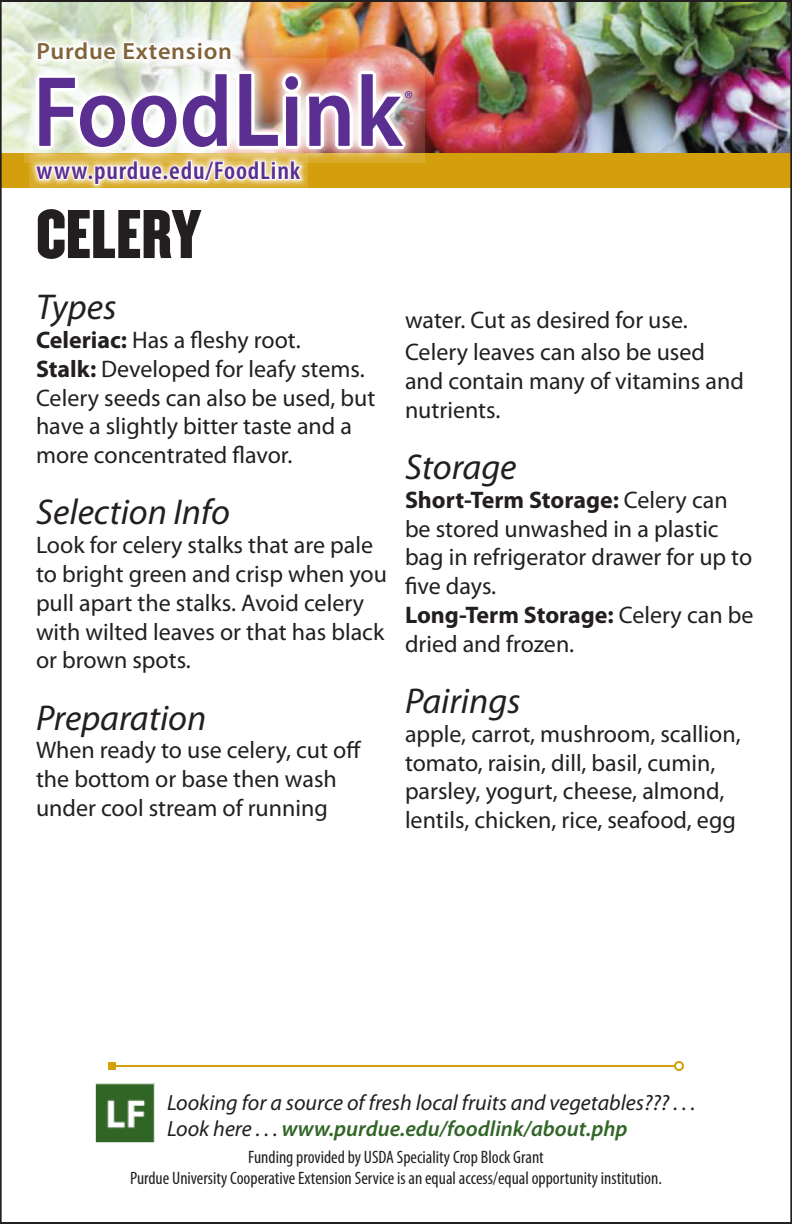
<style>
.page{position:relative;width:792px;height:1224px;background:#fff}
.page>*{position:absolute;margin:0;border:0;box-sizing:border-box;transform-origin:0 0}
.t1{font:600 101px "Myriad Pro";color:#5b2e91;scale:.9 1}
.t2{font:60px "Champion HTF Welterweight";color:#231f20}
.Subhead{font:italic 36px "Myriad Pro";color:#231f20}
.t3{font:600 condensed 25.6px "Myriad Pro";letter-spacing:.03em;color:#5b2e91;scale:1.06 1}
.Text{font:24px/28.8px "Myriad Pro";color:#231f20}
.Text_with_Space{font:24px/28.8px "Myriad Pro";color:#231f20}
.t4{font:600 23.4px "Myriad Pro";letter-spacing:.03em;color:#806339;scale:1.04 1}
.t5{font:italic 22px/26.4px "Myriad Pro";color:#231f20}
.t6{font:21.8px "Myriad Pro";color:#5b2e91}
.t7{font:condensed 18px "Myriad Pro";color:#231f20}
.s1{font-size:106.6px}
.s2{font-weight:700}
.s3{font-weight:600;color:#316526}
</style>
<div class="page">
<img style="left:3px;top:3px;width:786px;height:151px">
<div style="left:0;top:154px;width:792px;height:34px;background:#d49f0c"></div>
<svg style="left:24px;top:58px;width:401px;height:105px"></svg>
<img style="left:33px;top:34px;width:382px;height:154px">
<hr style="left:112px;top:1065px;width:563px;height:2px;background:#d49f0c">
<div style="left:108px;top:1062px;width:8px;height:8px;background:#d49f0c"></div>
<div style="left:674px;top:1061px;width:10px;height:10px;border:2px solid #d49f0c;border-radius:50%"></div>
<img style="left:97px;top:1085px;width:56px;height:56px">
<div style="left:95px;top:1083px;width:60px;height:60px;border:1px solid #fff"></div>
<p class="t4" style="left:36px;top:36px;width:190px">Purdue Extension</p>
<p class="t1" style="left:33px;top:48px;width:412px">Food<span class="s1">L</span>ink</p>
<p class="t6" style="left:404px;top:85px;width:11px">®</p>
<p class="t3" style="left:36px;top:157px;width:250px">www.purdue.edu/FoodLink</p>
<p class="t2" style="left:36px;top:195px;width:167px">CELERY</p>
<p class="Subhead" style="left:36px;top:285px;width:82px">Types</p>
<p class="Text" style="left:36px;top:325px;width:266px"><span class="s2">Celeriac:</span> Has a fleshy root.</p>
<p class="Text" style="left:36px;top:354px;width:330px"><span class="s2">Stalk:</span> Developed for leafy stems.</p>
<p class="Text" style="left:36px;top:383px;width:341px">Celery seeds can also be used, but have a slightly bitter taste and a more concentrated flavor.</p>
<p class="Subhead" style="left:36px;top:490px;width:196px">Selection Info</p>
<p class="Text" style="left:36px;top:530px;width:352px">Look for celery stalks that are pale to bright green and crisp when you pull apart the stalks. Avoid celery with wilted leaves or that has black or brown spots.</p>
<p class="Subhead" style="left:36px;top:695px;width:172px">Preparation</p>
<p class="Text_with_Space" style="left:36px;top:736px;width:327px">When ready to use celery, cut off the bottom or base then wash under cool stream of running</p>
<p class="Text_with_Space" style="left:405px;top:306px;width:284px">water. Cut as desired for use.</p>
<p class="Text" style="left:405px;top:337px;width:340px">Celery leaves can also be used and contain many of vitamins and nutrients.</p>
<p class="Subhead" style="left:405px;top:445px;width:113px">Storage</p>
<p class="Text" style="left:405px;top:485px;width:349px"><span class="s2">Short-Term Storage:</span> Celery can be stored unwashed in a plastic bag in refrigerator drawer for up to five days.</p>
<p class="Text" style="left:405px;top:600px;width:350px"><span class="s2">Long-Term Storage:</span> Celery can be dried and frozen.</p>
<p class="Subhead" style="left:405px;top:679px;width:117px">Pairings</p>
<p class="Text" style="left:405px;top:719px;width:337px">apple, carrot, mushroom, scallion, tomato, raisin, dill, basil, cumin, parsley, yogurt, cheese, almond, lentils, chicken, rice, seafood, egg</p>
<p class="t5" style="left:167px;top:1089px;width:530px">Looking for a source of fresh local fruits and vegetables??? . . .<br>Look here . . . <span class="s3">www.purdue.edu/foodlink/about.php</span></p>
<p class="t7" style="left:248px;top:1146px;width:297px">Funding provided by USDA Speciality Crop Block Grant</p>
<p class="t7" style="left:130px;top:1168px;width:533px">Purdue University Cooperative Extension Service is an equal access/equal opportunity institution.</p>
</div>
